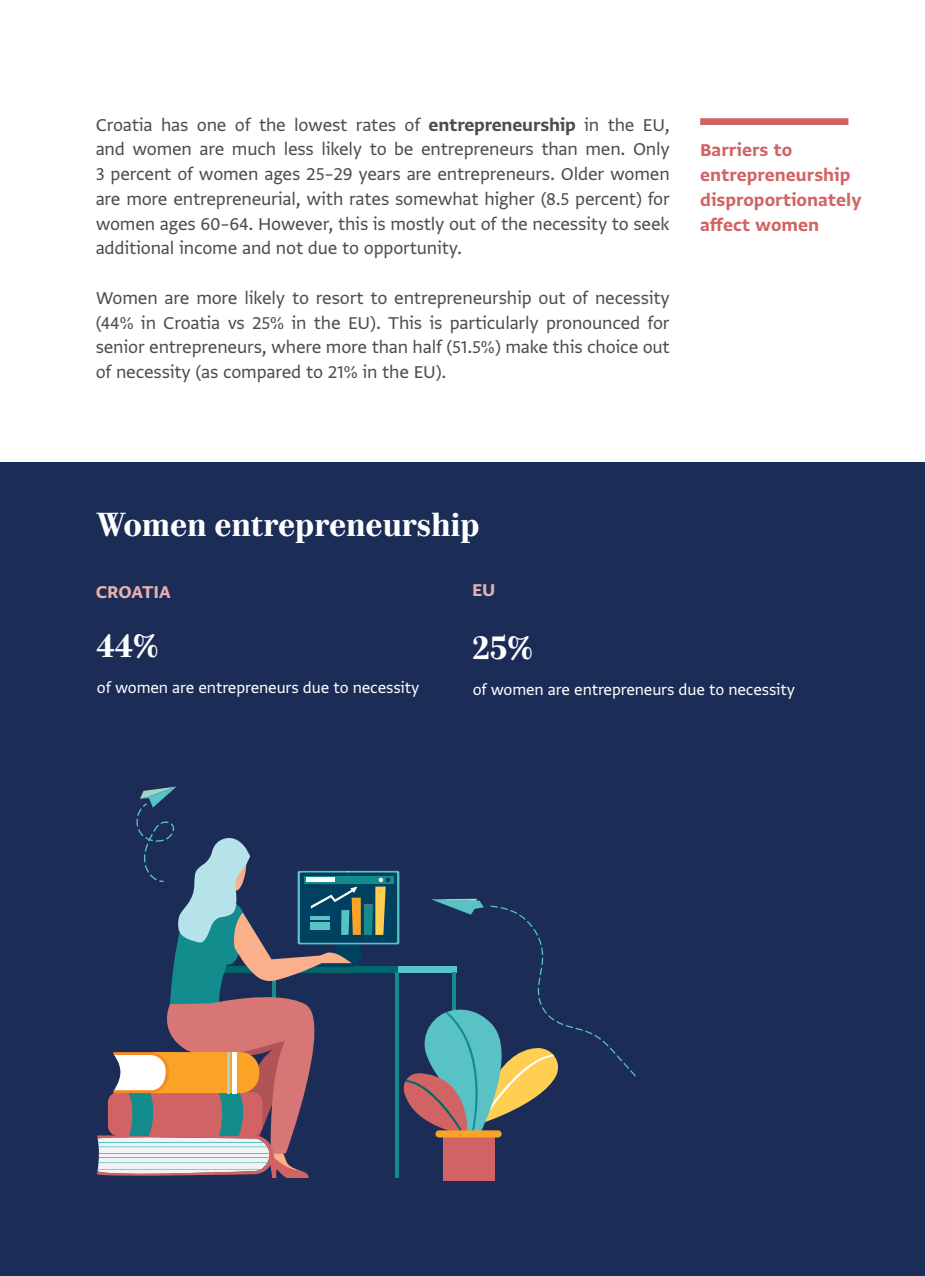
<style>
.page{position:relative;width:925px;height:1276px;background:#fff}
.page>*{position:absolute;margin:0;border:0;box-sizing:border-box;transform-origin:0 0}
.t1{font:31.5px "Parmigiano Caption Pro Bld";color:#fff}
.t2{font:20.25px/24.8px "Greta Sans Std";letter-spacing:-.01em;color:#4d4d4f;text-align:justify}
.t3{font:20.25px/24.8px "Greta Sans Std Bld";color:#d26365}
.t4{font:20.25px "Greta Sans Std Bld";color:#e7b0b0}
.t5{font:18px "Greta Sans Std";letter-spacing:-.01em;color:#fff}
.s1{font-family:"Greta Sans Std Bld"}
</style>
<div class="page">
<div style="left:0;top:463px;width:925px;height:813px;background:#1b2c57"></div>
<svg style="left:397px;top:966px;width:5px;height:6px"></svg>
<div style="left:219px;top:966px;width:178px;height:6px;background:#006669"></div>
<hr style="left:395px;top:972px;width:4px;height:205px;background:#128c8c">
<svg style="left:298px;top:871px;width:101px;height:73px"></svg>
<div style="left:300px;top:872px;width:97px;height:70px;background:#004061;border-radius:2px"></div>
<div style="left:304px;top:876px;width:89px;height:7px;background:#128c8c"></div>
<svg style="left:97px;top:786px;width:293px;height:392px"></svg>
<svg style="left:402px;top:898px;width:234px;height:232px"></svg>
<div style="left:443px;top:1131px;width:51px;height:49px;background:#d26365"></div>
<div style="left:435px;top:1130px;width:67px;height:7px;background:#faa326;border-radius:4px"></div>
<div style="left:700px;top:118px;width:148px;height:7px;background:#d26365"></div>
<p class="t2" style="left:96px;top:112px;width:576px">Croatia has one of the lowest rates of <span class="s1">entrepreneurship</span> in the EU, and women are much less likely to be entrepreneurs than men. Only 3 percent of women ages 25–29 years are entrepreneurs. Older women are more entrepreneurial, with rates somewhat higher (8.5 percent) for women ages 60–64. However, this is mostly out of the necessity to seek additional income and not due to opportunity.</p>
<p class="t2" style="left:96px;top:285px;width:576px">Women are more likely to resort to entrepreneurship out of necessity (44% in Croatia vs 25% in the EU). This is particularly pronounced for senior entrepreneurs, where more than half (51.5%) make this choice out of necessity (as compared to 21% in the EU).</p>
<p class="t3" style="left:700px;top:137px;width:163px">Barriers to entrepreneurship disproportionately affect women</p>
<h1 class="t1" style="left:97px;top:500px;width:384px">Women entrepreneurship</h1>
<p class="t4" style="left:96px;top:579px;width:77px">CROATIA</p>
<p class="t4" style="left:472px;top:578px;width:25px">EU</p>
<h1 class="t1" style="left:96px;top:621px;width:64px">44%</h1>
<h1 class="t1" style="left:472px;top:622px;width:62px">25%</h1>
<p class="t5" style="left:97px;top:677px;width:324px">of women are entrepreneurs due to necessity</p>
<p class="t5" style="left:473px;top:678px;width:324px">of women are entrepreneurs due to necessity</p>
</div>
